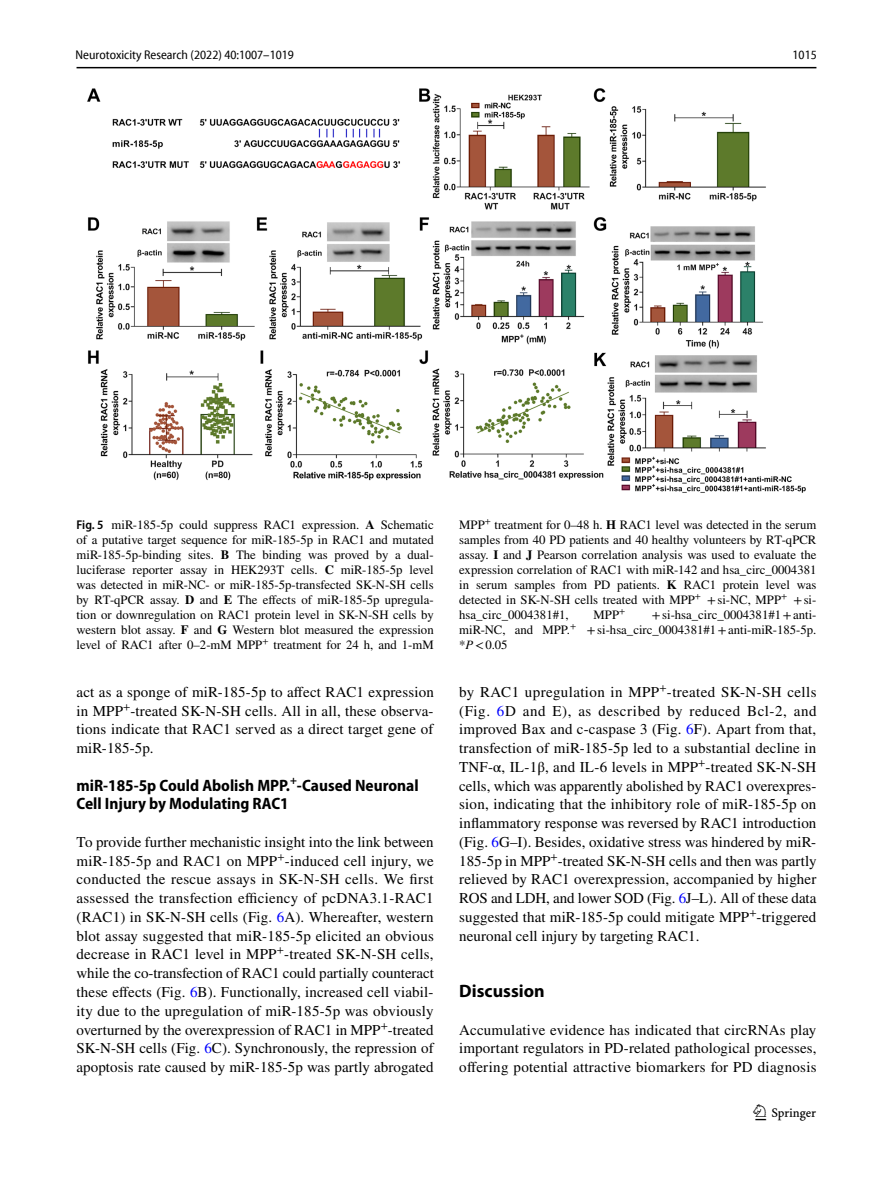
<style>
.page{position:relative;width:893px;height:1187px;background:#fff}
.page>*{position:absolute;margin:0;border:0;box-sizing:border-box;transform-origin:0 0}
.t1{font:22.5px "Springnew Regular 3";color:#000}
.t2{font:700 18px "Myriad Pro";color:#000}
.t3{font:700 semi-condensed 16.5px/18.8px "Myriad Pro";color:#000}
.t4{font:15px/18.8px "STIX";letter-spacing:.005em;color:#000;text-align:justify}
.t5{font:12.75px/15px "STIX";color:#000;text-align:justify}
.t6{font:semi-condensed 12.75px "Myriad Pro Unic";color:#000}
.s1{font-family:"Myriad Pro";font-weight:600;font-stretch:semi-condensed}
.s2{font-weight:700}
.s3{font-style:italic}
.s4{color:#00f}
</style>
<div class="page">
<hr style="left:77px;top:67px;width:739px;height:1px;background:#000">
<img style="left:87px;top:88px;width:719px;height:405px">
<p class="t6" style="left:76px;top:50px;width:220px">Neurotoxicity Research (2022) 40:1007–1019</p>
<p class="t6" style="left:792px;top:50px;width:26px">1015</p>
<p class="t5" style="left:77px;top:518px;width:359px"><span class="s1">Fig. 5</span> miR-185-5p could suppress RAC1 expression. <span class="s2">A</span> Schematic of a putative target sequence for miR-185-5p in RAC1 and mutated miR-185-5p-binding sites. <span class="s2">B</span> The binding was proved by a dual&shy;luciferase reporter assay in HEK293T cells. <span class="s2">C</span> miR-185-5p level was detected in miR-NC- or miR-185-5p-transfected SK-N-SH cells by RT-qPCR assay. <span class="s2">D</span> and <span class="s2">E</span> The effects of miR-185-5p upregula&shy;tion or downregulation on RAC1 protein level in SK-N-SH cells by western blot assay. <span class="s2">F</span> and <span class="s2">G</span> Western blot measured the expression level of RAC1 after 0–2-mM MPP<sup>+</sup> treatment for 24 h, and 1-mM</p>
<p class="t5" style="left:459px;top:518px;width:359px">MPP<sup>+</sup> treatment for 0–48 h. <span class="s2">H</span> RAC1 level was detected in the serum samples from 40 PD patients and 40 healthy volunteers by RT-qPCR assay. <span class="s2">I</span> and <span class="s2">J</span> Pearson correlation analysis was used to evaluate the expression correlation of RAC1 with miR-142 and hsa_circ_0004381 in serum samples from PD patients. <span class="s2">K</span> RAC1 protein level was detected in SK-N-SH cells treated with MPP<sup>+</sup> +si-NC, MPP<sup>+</sup> +si&shy;hsa_circ_0004381#1,</p>
<p class="t5" style="left:594px;top:608px;width:33px">MPP<sup>+</sup></p>
<p class="t5" style="left:459px;top:608px;width:359px;text-indent:193px">+si-hsa_circ_0004381#1+anti&shy;miR-NC, and MPP.<sup>+</sup> +si-hsa_circ_0004381#1+anti-miR-185-5p. *<span class="s3">P</span>&lt;0.05</p>
<p class="t4" style="left:77px;top:683px;width:359px">act as a sponge of miR-185-5p to affect RAC1 expression in MPP<sup>+</sup>-treated SK-N-SH cells. All in all, these observa&shy;tions indicate that RAC1 served as a direct target gene of miR-185-5p.</p>
<p class="t3" style="left:77px;top:775px;width:344px">miR‑185‑5p Could Abolish MPP.<sup>+</sup>‑Caused Neuronal<br>Cell Injury by Modulating RAC1</p>
<p class="t4" style="left:77px;top:833px;width:359px">To provide further mechanistic insight into the link between miR-185-5p and RAC1 on MPP<sup>+</sup>-induced cell injury, we conducted the rescue assays in SK-N-SH cells. We first assessed the transfection efficiency of pcDNA3.1-RAC1 (RAC1) in SK-N-SH cells (Fig. <span class="s4">6</span>A). Whereafter, western blot assay suggested that miR-185-5p elicited an obvious decrease in RAC1 level in MPP<sup>+</sup>-treated SK-N-SH cells, while the co-transfection of RAC1 could partially counteract these effects (Fig. <span class="s4">6</span>B). Functionally, increased cell viabil&shy;ity due to the upregulation of miR-185-5p was obviously overturned by the overexpression of RAC1 in MPP<sup>+</sup>-treated SK-N-SH cells (Fig. <span class="s4">6</span>C). Synchronously, the repression of apoptosis rate caused by miR-185-5p was partly abrogated</p>
<p class="t4" style="left:459px;top:683px;width:359px">by RAC1 upregulation in MPP<sup>+</sup>-treated SK-N-SH cells (Fig. <span class="s4">6</span>D and E), as described by reduced Bcl-2, and improved Bax and c-caspase 3 (Fig. <span class="s4">6</span>F). Apart from that, transfection of miR-185-5p led to a substantial decline in TNF-α, IL-1β, and IL-6 levels in MPP<sup>+</sup>-treated SK-N-SH cells, which was apparently abolished by RAC1 overexpres&shy;sion, indicating that the inhibitory role of miR-185-5p on inflammatory response was reversed by RAC1 introduction (Fig. <span class="s4">6</span>G–I). Besides, oxidative stress was hindered by miR-185-5p in MPP<sup>+</sup>-treated SK-N-SH cells and then was partly relieved by RAC1 overexpression, accompanied by higher ROS and LDH, and lower SOD (Fig. <span class="s4">6</span>J–L). All of these data suggested that miR-185-5p could mitigate MPP<sup>+</sup>-triggered neuronal cell injury by targeting RAC1.</p>
<p class="t2" style="left:459px;top:979px;width:87px">Discussion</p>
<p class="t4" style="left:459px;top:1021px;width:359px">Accumulative evidence has indicated that circRNAs play important regulators in PD-related pathological processes, offering potential attractive biomarkers for PD diagnosis</p>
<h1 class="t1" style="left:755px;top:1104px;width:62px">1 3</h1>
</div>
